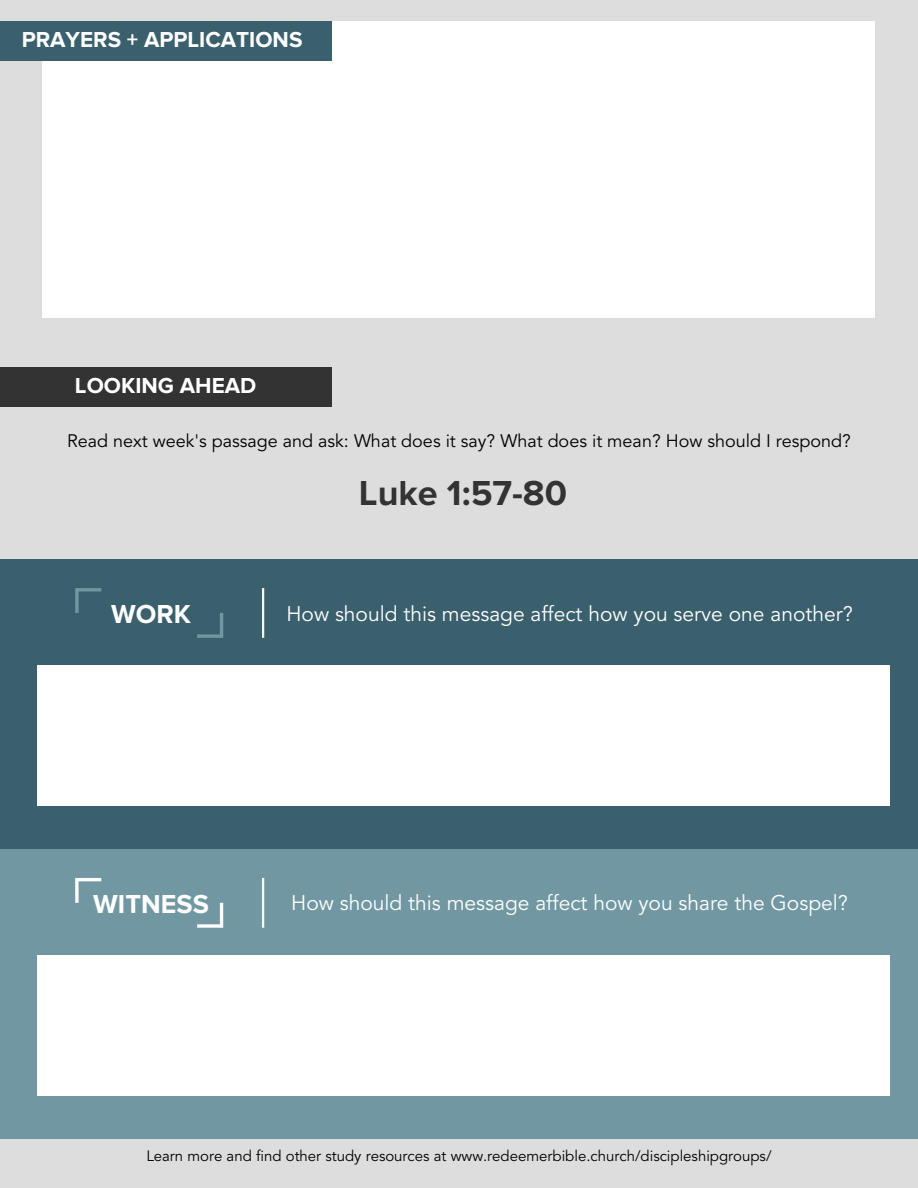
<style>
.page{position:relative;width:918px;height:1188px;background:#ddd}
.page>*{position:absolute;margin:0;border:0;box-sizing:border-box;transform-origin:0 0}
.t1{font:700 36px "Proxima Nova";color:#333}
.t2{font:700 27px "Proxima Nova";color:#fff}
.t3{font:700 22.5px "Proxima Nova";color:#fff}
.t4{font:21px "Avenir LT Std";color:#fff}
.t5{font:18px "Avenir LT Std";color:#000}
.t6{font:15px "Avenir LT Std";color:#000}
</style>
<div class="page">
<div style="left:42px;top:21px;width:832px;height:297px;background:#fff"></div>
<div style="left:0;top:21px;width:331px;height:40px;background:#3a606e"></div>
<div style="left:0;top:367px;width:331px;height:40px;background:#333"></div>
<div style="left:0;top:559px;width:918px;height:290px;background:#3a606e"></div>
<hr style="left:77px;top:588px;width:24px;height:3px;background:#7198a2">
<svg style="left:75px;top:588px;width:4px;height:25px"></svg>
<svg style="left:197px;top:634px;width:23px;height:4px"></svg>
<hr style="left:220px;top:613px;width:3px;height:25px;background:#7198a2">
<hr style="left:262px;top:588px;width:2px;height:50px;background:#fff">
<div style="left:37px;top:665px;width:852px;height:141px;background:#fff"></div>
<div style="left:0;top:849px;width:918px;height:290px;background:#7198a2"></div>
<hr style="left:77px;top:878px;width:24px;height:3px;background:#fff">
<svg style="left:75px;top:878px;width:4px;height:25px"></svg>
<svg style="left:197px;top:924px;width:23px;height:4px"></svg>
<hr style="left:220px;top:903px;width:3px;height:25px;background:#fff">
<hr style="left:262px;top:878px;width:2px;height:50px;background:#fff">
<div style="left:37px;top:955px;width:852px;height:140px;background:#fff"></div>
<p class="t3" style="left:22px;top:26px;width:282px">PRAYERS + APPLICATIONS</p>
<p class="t3" style="left:75px;top:372px;width:183px">LOOKING AHEAD</p>
<p class="t5" style="left:67px;top:434px;width:785px">Read next week's passage and ask: What does it say? What does it mean? How should I respond?</p>
<p class="t1" style="left:359px;top:471px;width:210px">Luke 1:57-80</p>
<p class="t2" style="left:111px;top:599px;width:81px">WORK</p>
<p class="t4" style="left:286px;top:605px;width:568px">How should this message affect how you serve one another?</p>
<p class="t2" style="left:93px;top:888px;width:117px">WITNESS</p>
<p class="t4" style="left:291px;top:895px;width:558px">How should this message affect how you share the Gospel?</p>
<p class="t6" style="left:146px;top:1150px;width:627px">Learn more and find other study resources at www.redeemerbible.church/discipleshipgroups/</p>
</div>
